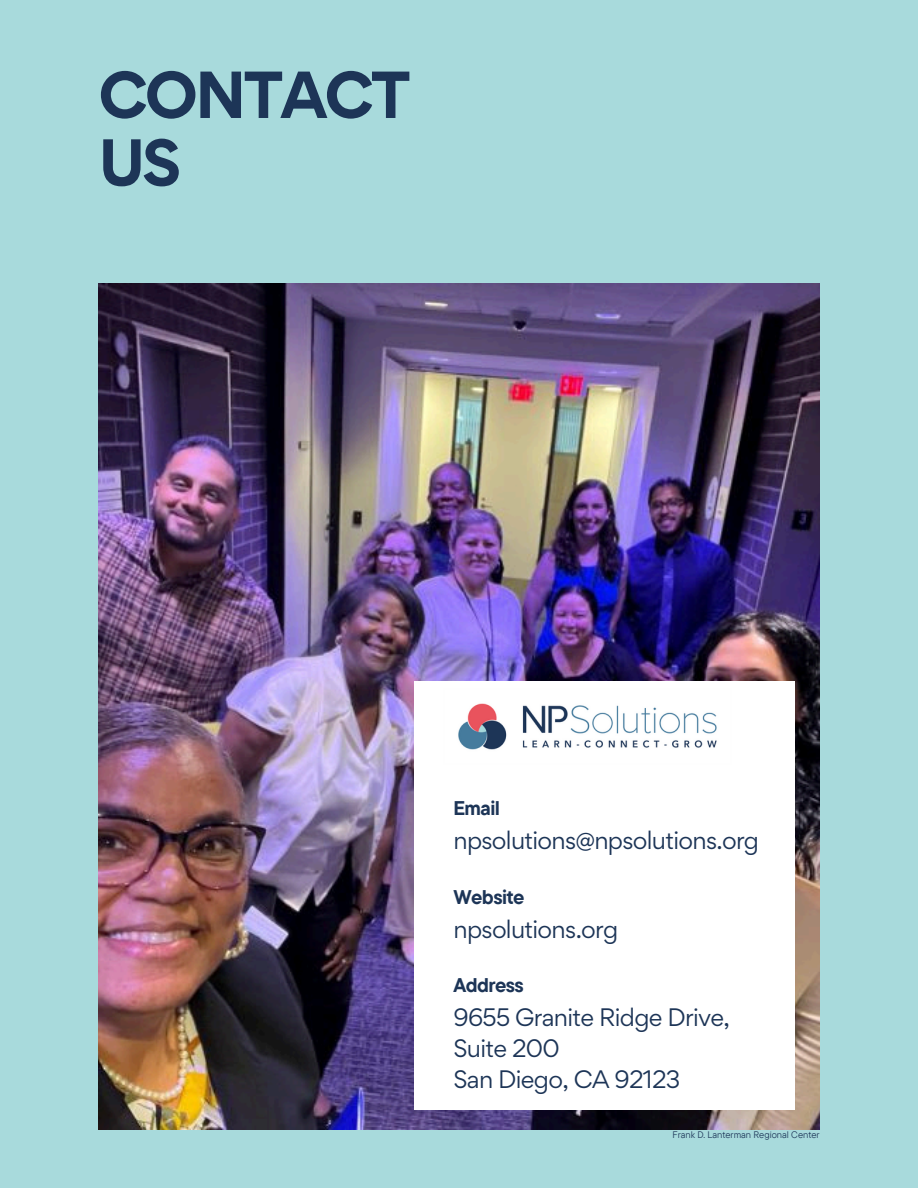
<style>
.page{position:relative;width:918px;height:1188px;background:#a8dadc}
.page>*{position:absolute;margin:0;border:0;box-sizing:border-box;transform-origin:0 0}
.t1{font:700 59.25px/67.8px "Gordita";letter-spacing:-.05em;color:#1d3557}
.t2{font:22.5px/30.8px "Gordita";letter-spacing:-.03em;color:#1d3557}
.t3{font:700 19.8px "TT Commons Pro";letter-spacing:-.03em;color:#1d3557}
.t4{font:9.45px "TT Commons Pro";color:#1d3557}
</style>
<div class="page">
<img style="left:98px;top:283px;width:721px;height:846px">
<div style="left:414px;top:681px;width:381px;height:429px;background:#fff"></div>
<img style="left:458px;top:703px;width:259px;height:47px">
<h1 class="t1" style="left:98px;top:60px;width:314px">CONTACT<br>US</h1>
<p class="t3" style="left:453px;top:795px;width:48px">Email</p>
<h2 class="t2" style="left:453px;top:824px;width:307px">npsolutions@npsolutions.org</h2>
<p class="t3" style="left:453px;top:884px;width:73px">Website</p>
<h3 class="t2" style="left:453px;top:914px;width:166px">npsolutions.org</h3>
<h3 class="t3" style="left:453px;top:972px;width:72px">Address</h3>
<h2 class="t2" style="left:453px;top:1002px;width:278px">9655 Granite Ridge Drive,<br>Suite 200<br>San Diego, CA 92123</h2>
<h3 class="t4" style="left:672px;top:1128px;width:149px">Frank D. Lanterman Regional Center</h3>
</div>
